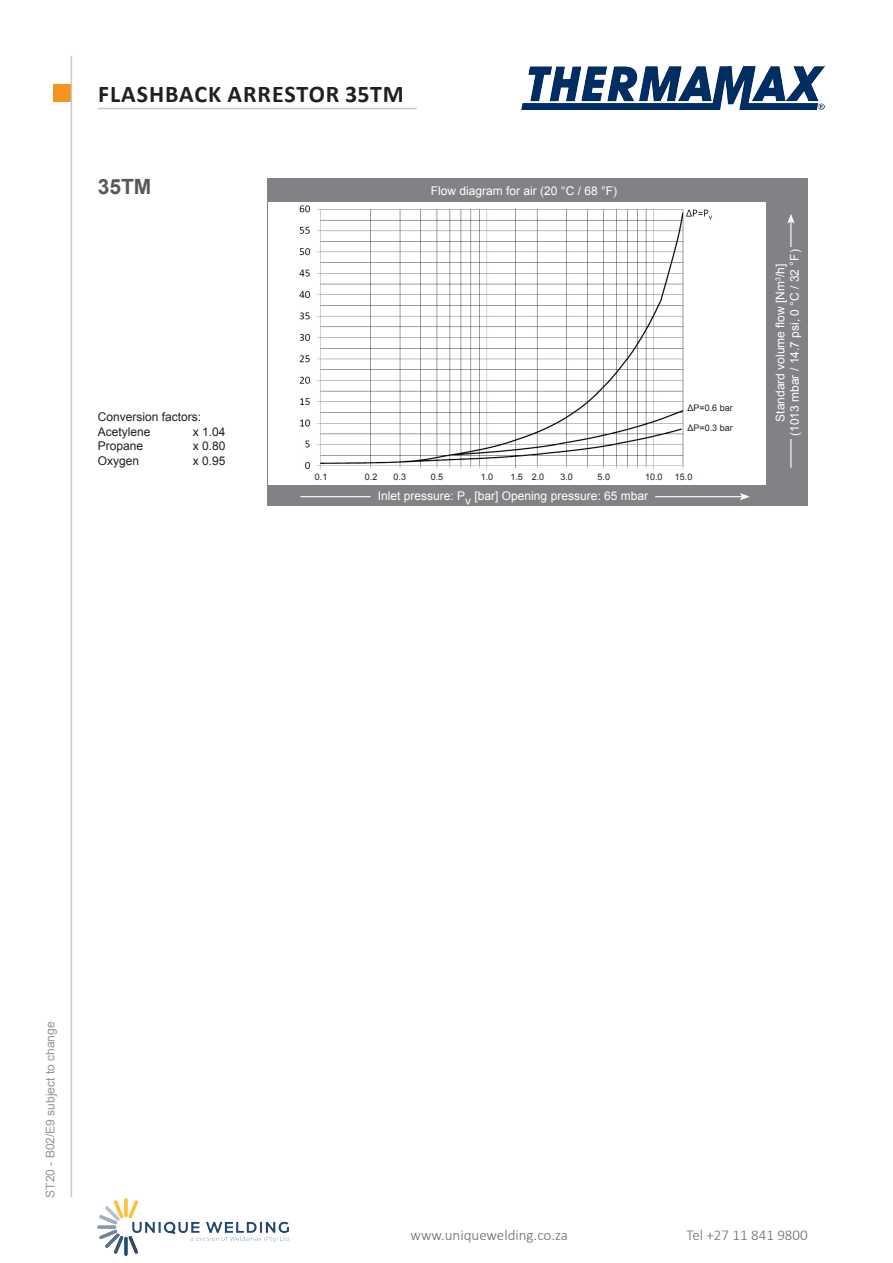
<style>
.page{position:relative;width:893px;height:1263px;background:#fff}
.page>*{position:absolute;margin:0;border:0;box-sizing:border-box;transform-origin:0 0}
.t1{font:700 24px "Calibri";letter-spacing:.04em;color:#231f20}
.t2{font:700 21px "Arial";color:#57585a}
.t3{font:300 15px "Calibri";color:#6b6b6e}
.t4{font:12px/14.4px "Arial";color:#fff;text-align:center}
.t5{font:12px/14.4px "Arial";color:#231f20}
.t6{font:12px "Arial";color:#939598}
.t7{font:9px "Arial";color:#231f20}
</style>
<div class="page">
<div style="left:53px;top:85px;width:17px;height:17px;background:#f4931d"></div>
<hr style="left:71px;top:56px;width:1px;height:1141px;background:#c7c8ca">
<hr style="left:98px;top:108px;width:319px;height:1px;background:#c7c8ca">
<img style="left:521px;top:67px;width:303px;height:42px">
<img style="left:98px;top:1198px;width:191px;height:57px">
<div style="left:268px;top:179px;width:540px;height:327px;background:#808285"></div>
<div style="left:268px;top:202px;width:497px;height:283px;background:#fff"></div>
<hr style="left:300px;top:496px;width:442px;height:1px;background:#fff">
<svg style="left:740px;top:493px;width:10px;height:7px"></svg>
<hr style="left:790px;top:221px;width:1px;height:247px;background:#fff">
<svg style="left:787px;top:214px;width:8px;height:10px"></svg>
<div style="left:371px;top:487px;width:283px;height:18px;background:#808285"></div>
<div style="left:766px;top:247px;width:42px;height:191px;background:#808285"></div>
<img style="left:299px;top:205px;width:413px;height:265px">
<div style="left:685px;top:424px;width:51px;height:10px;background:#fff"></div>
<div style="left:685px;top:404px;width:51px;height:10px;background:#fff"></div>
<h1 class="t1" style="left:98px;top:78px;width:307px">FLASHBACK ARRESTOR 35TM</h1>
<p class="t2" style="left:98px;top:173px;width:55px">35TM</p>
<p class="t4" style="left:431px;top:183px;width:188px">Flow diagram for air (20 °C / 68 °F)</p>
<p class="t5" style="left:98px;top:410px;width:105px">Conversion factors:<br>Acetylene</p>
<p class="t5" style="left:193px;top:425px;width:34px">x 1.04</p>
<p class="t5" style="left:98px;top:439px;width:47px">Propane</p>
<p class="t5" style="left:193px;top:439px;width:34px">x 0.80</p>
<p class="t5" style="left:98px;top:453px;width:43px">Oxygen</p>
<p class="t5" style="left:193px;top:453px;width:34px">x 0.95</p>
<p class="t7" style="left:687px;top:402px;width:47px">ΔP=0.6 bar</p>
<p class="t7" style="left:687px;top:422px;width:47px">ΔP=0.3 bar</p>
<p class="t7" style="left:315px;top:471px;width:14px">0.1</p>
<p class="t7" style="left:365px;top:471px;width:14px">0.2</p>
<p class="t7" style="left:394px;top:471px;width:14px">0.3</p>
<p class="t7" style="left:431px;top:471px;width:14px">0.5</p>
<p class="t7" style="left:481px;top:471px;width:14px">1.0</p>
<p class="t7" style="left:510px;top:471px;width:14px">1.5</p>
<p class="t7" style="left:532px;top:471px;width:14px">2.0</p>
<p class="t7" style="left:560px;top:471px;width:14px">3.0</p>
<p class="t7" style="left:598px;top:471px;width:14px">5.0</p>
<p class="t7" style="left:645px;top:471px;width:19px">10.0</p>
<p class="t7" style="left:675px;top:471px;width:19px">15.0</p>
<p class="t4" style="left:378px;top:489px;width:272px">Inlet pressure: Pv [bar] Opening pressure: 65 mbar</p>
<p class="t4" style="left:773px;top:436px;width:188px;rotate:-90deg">Standard volume flow [Nm<sup>3</sup>/h] (1013 mbar / 14.7 psi, 0 °C / 32 °F)</p>
<p class="t6" style="left:42px;top:1197px;width:178px;rotate:-90deg">ST20 - B02/E9 subject to change</p>
<p class="t3" style="left:411px;top:1226px;width:159px">www.uniquewelding.co.za</p>
<p class="t3" style="left:686px;top:1226px;width:123px">Tel +27 11 841 9800</p>
</div>
